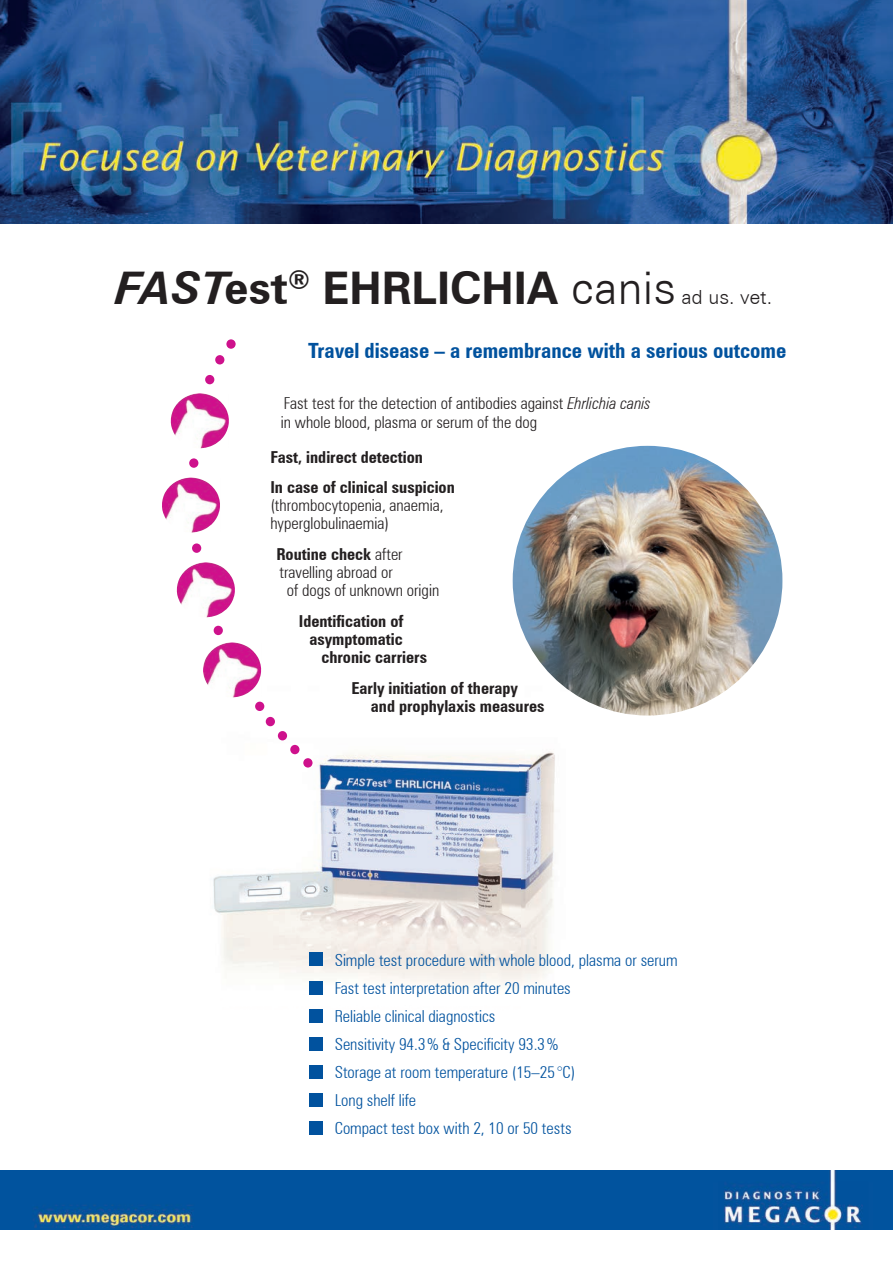
<style>
.page{position:relative;width:893px;height:1263px;background:#fff}
.page>*{position:absolute;margin:0;border:0;box-sizing:border-box;transform-origin:0 0}
.t1{font:700 45px "Zurich BT";color:#231f20}
.t2{font:700 condensed 21px "Zurich BT";color:#01529e}
.t3{font:300 19.5px "Zurich BT";color:#231f20}
.t4{font:300 condensed 16.5px/28px "Zurich BT";color:#01529e}
.t5{font:300 condensed 16.5px/19.8px "Zurich BT";color:#231f20}
.t6{font:700 condensed 16.5px/30.8px "Zurich BT";color:#231f20}
.s1{font-style:italic}
.s2{font-weight:300}
</style>
<div class="page">
<img style="left:213px;top:681px;width:346px;height:342px">
<img style="left:513px;top:446px;width:269px;height:270px;border-radius:135px">
<img style="left:203px;top:642px;width:58px;height:55px">
<img style="left:177px;top:562px;width:58px;height:55px">
<img style="left:162px;top:478px;width:58px;height:55px">
<img style="left:171px;top:393px;width:58px;height:55px">
<div style="left:255px;top:702px;width:9px;height:9px;background:#ce118c;border-radius:50%"></div>
<div style="left:266px;top:717px;width:9px;height:9px;background:#ce118c;border-radius:50%"></div>
<div style="left:278px;top:731px;width:9px;height:9px;background:#ce118c;border-radius:50%"></div>
<div style="left:290px;top:745px;width:9px;height:9px;background:#ce118c;border-radius:50%"></div>
<div style="left:303px;top:758px;width:9px;height:10px;background:#ce118c;border-radius:50%"></div>
<div style="left:214px;top:626px;width:9px;height:9px;background:#ce118c;border-radius:50%"></div>
<div style="left:192px;top:543px;width:9px;height:10px;background:#ce118c;border-radius:50%"></div>
<div style="left:189px;top:458px;width:9px;height:10px;background:#ce118c;border-radius:50%"></div>
<div style="left:205px;top:375px;width:9px;height:9px;background:#ce118c;border-radius:50%"></div>
<div style="left:215px;top:355px;width:9px;height:9px;background:#ce118c;border-radius:50%"></div>
<svg style="left:226px;top:339px;width:10px;height:10px"></svg>
<img style="left:0;top:0;width:893px;height:224px">
<img style="left:0;top:1170px;width:893px;height:59px">
<div style="left:309px;top:953px;width:14px;height:13px;background:#01529e"></div>
<div style="left:309px;top:981px;width:14px;height:13px;background:#01529e"></div>
<div style="left:309px;top:1009px;width:14px;height:13px;background:#01529e"></div>
<div style="left:309px;top:1037px;width:14px;height:13px;background:#01529e"></div>
<div style="left:309px;top:1065px;width:14px;height:13px;background:#01529e"></div>
<div style="left:309px;top:1093px;width:14px;height:13px;background:#01529e"></div>
<div style="left:309px;top:1121px;width:14px;height:13px;background:#01529e"></div>
<h1 class="t1" style="left:116px;top:261px;width:562px"><span class="s1">FAST</span>est<sup>®</sup> EHRLICHIA <span class="s2">canis</span></h1>
<p class="t3" style="left:681px;top:285px;width:92px">ad us. vet.</p>
<p class="t2" style="left:308px;top:338px;width:480px">Travel disease – a remembrance with a serious outcome</p>
<p class="t5" style="left:281px;top:393px;width:371px">Fast test for the detection of antibodies against <span class="s1">Ehrlichia canis </span>in whole blood, plasma or serum of the dog</p>
<p class="t6" style="left:270px;top:441px;width:186px">Fast, indirect detection<br>In case of clinical suspicion</p>
<p class="t5" style="left:270px;top:496px;width:175px;line-height:18px">(thrombocytopenia, anaemia, hyperglobulinaemia)</p>
<p class="t6" style="left:276px;top:539px;width:128px">Routine check <span class="s2">after</span></p>
<p class="t5" style="left:279px;top:562px;width:115px">travelling abroad or</p>
<p class="t5" style="left:287px;top:580px;width:154px">of dogs of unknown origin</p>
<p class="t6" style="left:299px;top:606px;width:106px">Identification of</p>
<p class="t6" style="left:309px;top:624px;width:95px">asymptomatic</p>
<p class="t6" style="left:321px;top:642px;width:107px">chronic carriers</p>
<p class="t6" style="left:371px;top:679px;width:175px;line-height:18px;text-indent:-20px">Early initiation of therapy and prophylaxis measures</p>
<p class="t4" style="left:335px;top:946px;width:344px">Simple test procedure with whole blood, plasma or serum Fast test interpretation after 20 minutes<br>Reliable clinical diagnostics<br>Sensitivity 94.3 % &amp; Specificity 93.3 %<br>Storage at room temperature (15–25 °C)<br>Long shelf life<br>Compact test box with 2, 10 or 50 tests</p>
</div>
